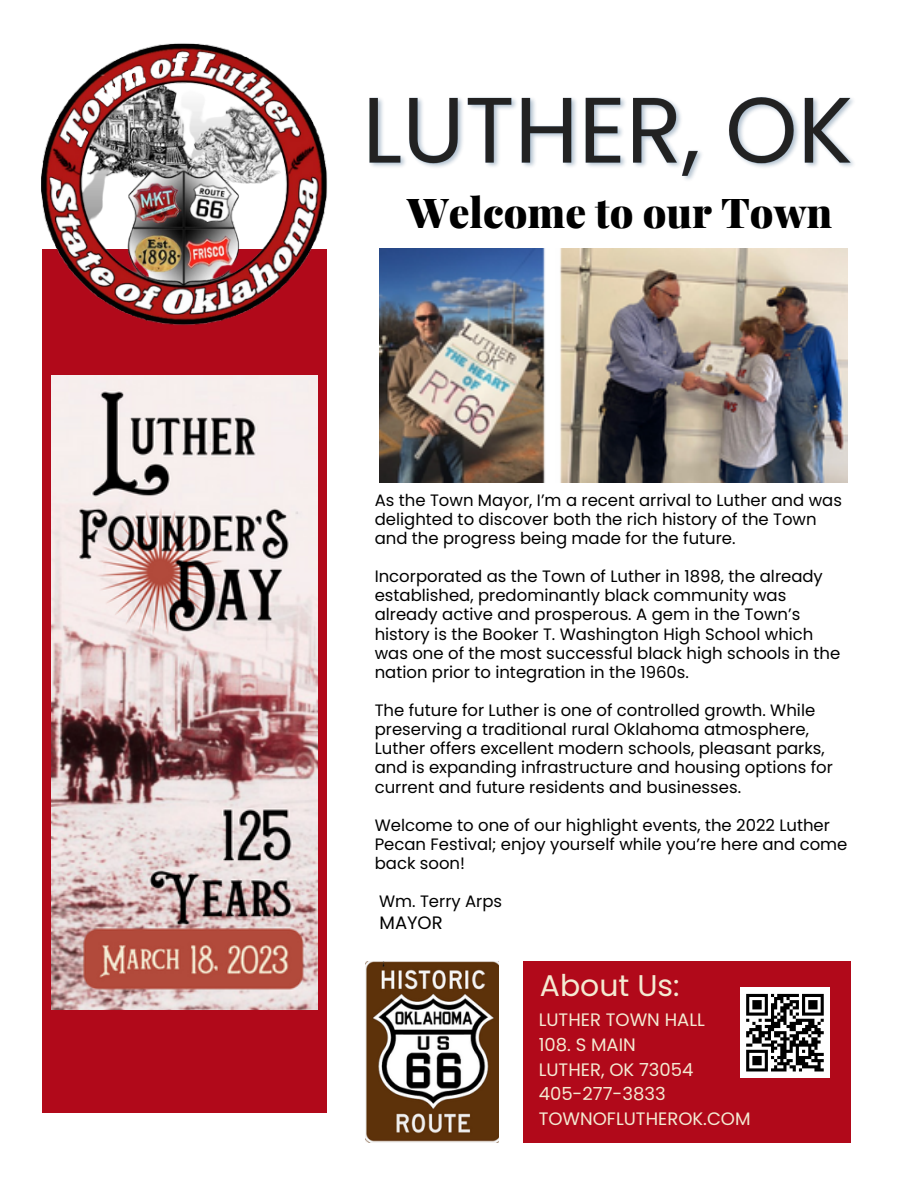
<style>
.page{position:relative;width:918px;height:1188px;background:#fff}
.page>*{position:absolute;margin:0;border:0;box-sizing:border-box;transform-origin:0 0}
.t1{font:900 41.25px "Playfair Display";color:#000}
.t2{font:29.85px "Poppins";color:#f4ead2}
.t3{font:18px/24.8px "Poppins";color:#f4ead2}
.t4{font:18px "Poppins";color:#000}
.t5{font:16.5px/19.2px "Poppins";color:#000}
</style>
<div class="page">
<div style="left:42px;top:249px;width:285px;height:864px;background:#b1091a"></div>
<img style="left:366px;top:961px;width:133px;height:181px">
<img style="left:41px;top:43px;width:378px;height:377px">
<img style="left:380px;top:249px;width:468px;height:234px">
<img style="left:52px;top:375px;width:265px;height:635px">
<div style="left:523px;top:961px;width:327px;height:181px;background:#b1091a"></div>
<div style="left:740px;top:988px;width:90px;height:90px;background:#fff"></div>
<svg style="left:746px;top:994px;width:78px;height:77px"></svg>
<img style="left:358px;top:59px;width:496px;height:147px">
<h1 class="t1" style="left:407px;top:183px;width:427px">Welcome to our Town</h1>
<p class="t5" style="left:375px;top:490px;width:469px">As the Town Mayor, I’m a recent arrival to Luther and was delighted to discover both the rich history of the Town and the progress being made for the future.</p>
<p class="t5" style="left:375px;top:567px;width:467px">Incorporated as the Town of Luther in 1898, the already established, predominantly black community was already active and prosperous. A gem in the Town’s history is the Booker T. Washington High School which was one of the most successful black high schools in the nation prior to integration in the 1960s.</p>
<p class="t5" style="left:375px;top:701px;width:460px">The future for Luther is one of controlled growth. While preserving a traditional rural Oklahoma atmosphere, Luther offers excellent modern schools, pleasant parks, and is expanding infrastructure and housing options for current and future residents and businesses.</p>
<p class="t5" style="left:375px;top:815px;width:474px">Welcome to one of our highlight events, the 2022 Luther<br>Pecan Festival; enjoy yourself while you’re here and come back soon!</p>
<p class="t5" style="left:379px;top:892px;width:125px">Wm. Terry Arps</p>
<p class="t4" style="left:380px;top:910px;width:65px">MAYOR</p>
<h2 class="t2" style="left:540px;top:965px;width:141px">About Us:</h2>
<p class="t3" style="left:539px;top:1007px;width:213px">LUTHER TOWN HALL<br>108. S MAIN<br>LUTHER, OK 73054<br>405-277-3833<br>TOWNOFLUTHEROK.COM</p>
</div>
